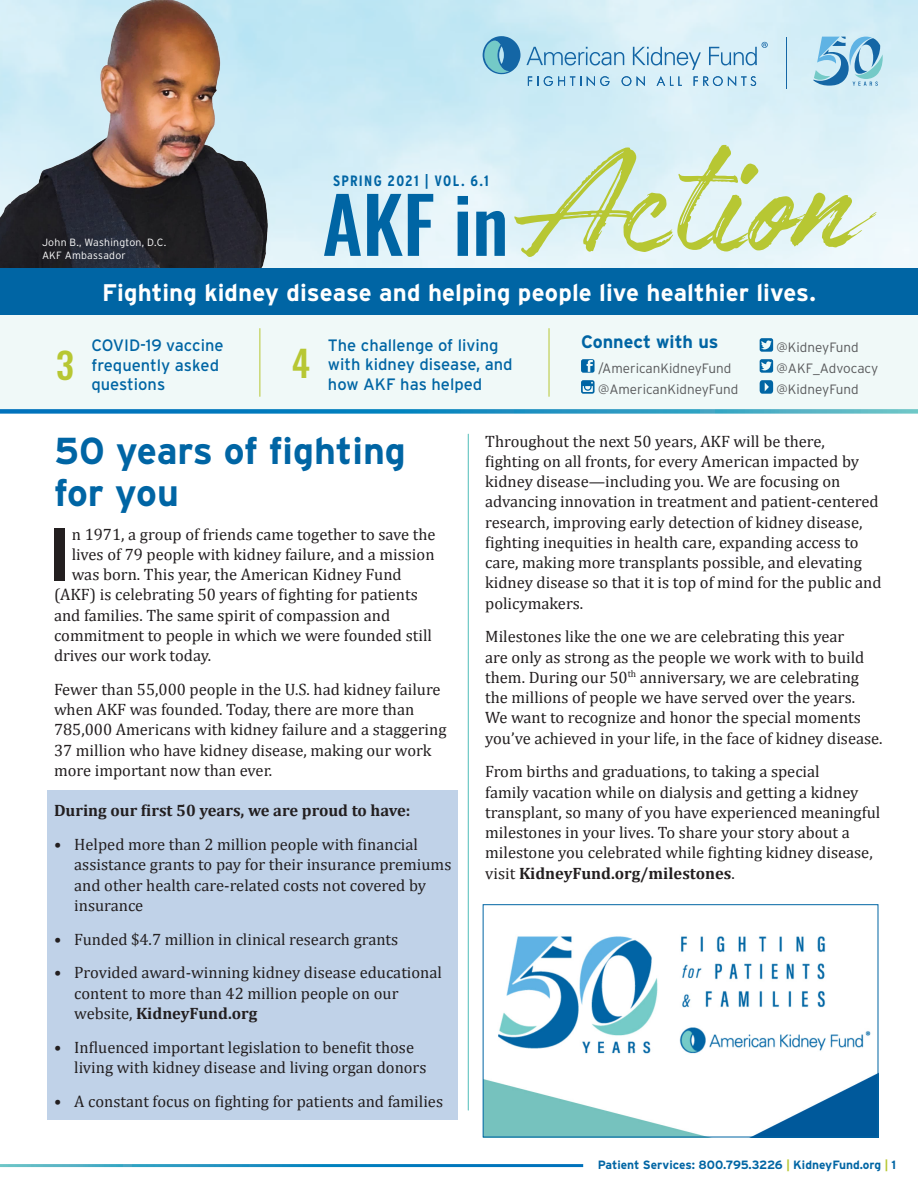
<style>
.page{position:relative;width:918px;height:1188px;background:#fff}
.page>*{position:absolute;margin:0;border:0;box-sizing:border-box;transform-origin:0 0}
.t1{font:171px "Authenia Textured";color:#b7c733}
.t2{font:500 76.5px "Oswald";color:#0065a4}
.Intro_Paragraph{font:700 74.4px "Interstate";color:#231f20}
.Headline{font:700 37.5px/42px "Interstate";color:#0065a4}
.t3{font:500 36px "Oswald";color:#b7c733}
.t4{font:700 24px "Interstate";letter-spacing:.005em;color:#fff}
.t5{font:700 18px "Interstate";color:#0065a4}
.Body{font:16.5px/20.2px "Cambria";color:#231f20}
.Intro_Paragraph-2{font:16.5px "Cambria";color:#231f20}
.t6{font:16.5px/19.5px "Interstate";color:#0065a4}
.Body-2{font:700 16.5px "Cambria";color:#231f20}
.t7{font:700 condensed 15px "Interstate";letter-spacing:.085em;color:#0065a4}
.t8{font:300 13.5px "Interstate";color:#57585a}
.t9{font:700 12px "Interstate";color:#0065a4}
.Photo_Caption{font:300 10.5px "Interstate";letter-spacing:.02em;color:#fff}
.s1{font-weight:700}
.s2{color:#b7c733}
</style>
<div class="page">
<img style="left:338px;top:0;width:580px;height:268px">
<img style="left:0;top:0;width:338px;height:268px">
<div style="left:47px;top:790px;width:411px;height:40px;background:#c0d2e8"></div>
<div style="left:47px;top:824px;width:411px;height:100px;background:#c0d2e8"></div>
<div style="left:47px;top:918px;width:411px;height:40px;background:#c0d2e8"></div>
<div style="left:47px;top:952px;width:411px;height:80px;background:#c0d2e8"></div>
<div style="left:47px;top:1026px;width:411px;height:60px;background:#c0d2e8"></div>
<div style="left:47px;top:1080px;width:411px;height:40px;background:#c0d2e8"></div>
<hr style="left:468px;top:434px;width:1px;height:676px;background:#73cac7">
<div style="left:0;top:313px;width:918px;height:95px;background:#f0f9f8"></div>
<svg style="left:813px;top:37px;width:70px;height:49px;background:#93c5de"></svg>
<svg style="left:483px;top:36px;width:285px;height:50px;background:#b3d8e9"></svg>
<hr style="left:787px;top:37px;width:1px;height:51px;background:#1466a5">
<svg style="left:581px;top:359px;width:14px;height:14px"></svg>
<svg style="left:581px;top:380px;width:14px;height:14px"></svg>
<svg style="left:760px;top:338px;width:13px;height:14px"></svg>
<svg style="left:760px;top:359px;width:13px;height:14px"></svg>
<svg style="left:760px;top:380px;width:13px;height:14px"></svg>
<hr style="left:260px;top:328px;width:1px;height:69px;background:#b7c733">
<hr style="left:549px;top:328px;width:1px;height:69px;background:#b7c733">
<div style="left:0;top:268px;width:918px;height:47px;background:#0065a4"></div>
<img style="left:485px;top:936px;width:391px;height:199px">
<div style="left:483px;top:904px;width:395px;height:233px;border:1px solid #0065a4"></div>
<svg style="left:0;top:409px;width:918px;height:5px;background:#349ac6"></svg>
<p class="Photo_Caption" style="left:42px;top:236px;width:126px">John B., Washington, D.C.</p>
<p class="Photo_Caption" style="left:42px;top:249px;width:85px">AKF Ambassador</p>
<p class="t7" style="left:333px;top:171px;width:157px">SPRING 2021 | VOL. 6.1</p>
<p class="t2" style="left:322px;top:185px;width:188px">AKF in</p>
<p class="t1" style="left:523px;top:115px;width:339px">Action</p>
<p class="t4" style="left:102px;top:278px;width:715px">Fighting kidney disease and helping people live healthier lives.</p>
<p class="t3" style="left:56px;top:346px;width:19px">3</p>
<p class="t6" style="left:328px;top:335px;width:186px">The challenge of living with kidney disease, and how AKF has helped</p>
<p class="t6" style="left:91px;top:335px;width:134px">COVID-19 vaccine frequently asked questions</p>
<p class="t3" style="left:292px;top:344px;width:20px">4</p>
<p class="t5" style="left:581px;top:331px;width:139px">Connect with us</p>
<p class="t8" style="left:598px;top:360px;width:135px">/AmericanKidneyFund</p>
<p class="t8" style="left:598px;top:381px;width:142px">@AmericanKidneyFund</p>
<p class="t8" style="left:777px;top:339px;width:84px">@KidneyFund</p>
<p class="t8" style="left:777px;top:360px;width:103px">@AKF_Advocacy</p>
<p class="t8" style="left:777px;top:381px;width:84px">@KidneyFund</p>
<p class="Headline" style="left:54px;top:429px;width:354px">50 years of fighting for you</p>
<p class="Intro_Paragraph" style="left:47px;top:509px;width:27px">I</p>
<p class="Intro_Paragraph-2" style="left:72px;top:524px;width:365px">n 1971, a group of friends came together to save the</p>
<p class="Intro_Paragraph-2" style="left:72px;top:545px;width:364px">lives of 79 people with kidney failure, and a mission</p>
<p class="Intro_Paragraph-2" style="left:72px;top:565px;width:331px">was born. This year, the American Kidney Fund</p>
<p class="Intro_Paragraph-2" style="left:54px;top:585px;width:365px">(AKF) is celebrating 50 years of fighting for patients</p>
<p class="Intro_Paragraph-2" style="left:54px;top:605px;width:338px">and families. The same spirit of compassion and</p>
<p class="Intro_Paragraph-2" style="left:54px;top:626px;width:379px">commitment to people in which we were founded still</p>
<p class="Intro_Paragraph-2" style="left:54px;top:646px;width:159px">drives our work today.</p>
<p class="Body" style="left:54px;top:679px;width:394px">Fewer than 55,000 people in the U.S. had kidney failure when AKF was founded. Today, there are more than 785,000 Americans with kidney failure and a staggering 37 million who have kidney disease, making our work more important now than ever.</p>
<p class="Body-2" style="left:54px;top:799px;width:358px">During our first 50 years, we are proud to have:</p>
<p class="Body" style="left:74px;top:834px;width:379px;text-indent:-20px">• Helped more than 2 million people with financial assistance grants to pay for their insurance premiums and other health care-related costs not covered by insurance</p>
<p class="Body" style="left:54px;top:929px;width:346px">• Funded $4.7 million in clinical research grants</p>
<p class="Body" style="left:74px;top:963px;width:369px;text-indent:-20px">• Provided award-winning kidney disease educational content to more than 42 million people on our website, <span class="s1">KidneyFund.org</span></p>
<p class="Body" style="left:74px;top:1037px;width:354px;text-indent:-20px">• Influenced important legislation to benefit those living with kidney disease and living organ donors</p>
<p class="Body" style="left:54px;top:1091px;width:391px">• A constant focus on fighting for patients and families</p>
<p class="Body" style="left:485px;top:431px;width:398px">Throughout the next 50 years, AKF will be there, fighting on all fronts, for every American impacted by kidney disease—including you. We are focusing on advancing innovation in treatment and patient-centered research, improving early detection of kidney disease, fighting inequities in health care, expanding access to care, making more transplants possible, and elevating kidney disease so that it is top of mind for the public and policymakers.</p>
<p class="Body" style="left:485px;top:627px;width:399px">Milestones like the one we are celebrating this year<br>are only as strong as the people we work with to build them. During our 50<sup>th</sup> anniversary, we are celebrating the millions of people we have served over the years.<br>We want to recognize and honor the special moments you’ve achieved in your life, in the face of kidney disease.</p>
<p class="Body" style="left:485px;top:762px;width:397px">From births and graduations, to taking a special<br>family vacation while on dialysis and getting a kidney transplant, so many of you have experienced meaningful milestones in your lives. To share your story about a milestone you celebrated while fighting kidney disease, visit <span class="s1">KidneyFund.org/milestones</span>.</p>
<p class="t9" style="left:598px;top:1157px;width:300px">Patient Services: 800.795.3226 <span class="s2">|</span> KidneyFund.org <span class="s2">|</span> 1</p>
</div>
